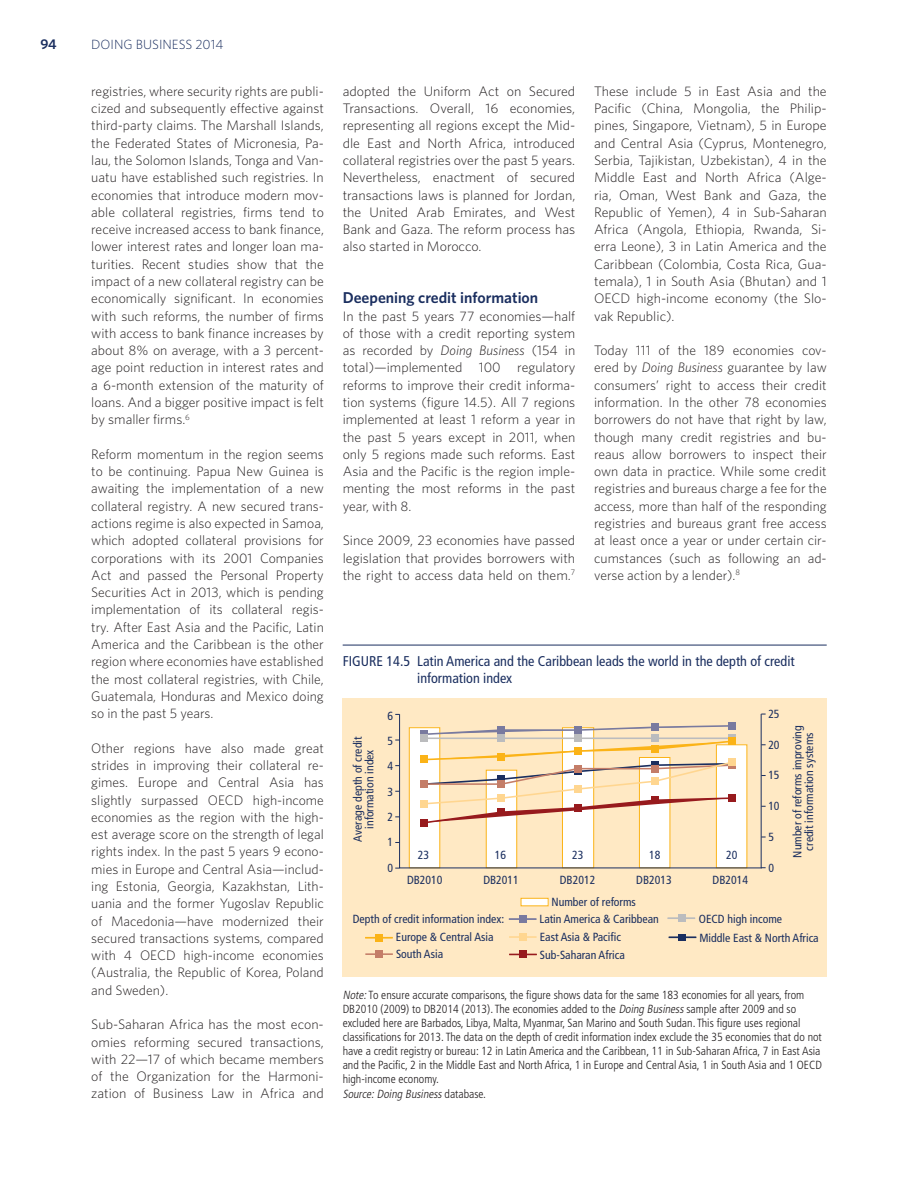
<style>
.page{position:relative;width:918px;height:1188px;background:#fff}
.page>*{position:absolute;margin:0;border:0;box-sizing:border-box;transform-origin:0 0}
.t1{font:600 15.75px "Whitney";color:#1a2e5f}
.t2{font:condensed 14.1px/17px "Frutiger";color:#1a2e5f}
.t3{font:600 14.1px "Whitney";color:#1a2e5f}
.t4{font:300 13.8px/17.2px "Whitney";color:#231f20;text-align:justify}
.t5{font:300 13.35px "Whitney";color:#1a2e5f}
.t6{font:300 condensed 11.85px/14.1px "Frutiger";color:#231f20}
.t7{font:condensed 11.85px/11.9px "Frutiger";color:#1a2e5f;text-align:center}
.s1{font-style:italic}
</style>
<div class="page">
<div style="left:343px;top:699px;width:484px;height:278px;background:#ffe9c4"></div>
<hr style="left:343px;top:645px;width:484px;height:1px;background:#1a2e5f">
<svg style="left:399px;top:713px;width:364px;height:156px"></svg>
<hr style="left:365px;top:953px;width:28px;height:2px;background:#c47d68">
<div style="left:376px;top:951px;width:7px;height:7px;background:#c47d68"></div>
<hr style="left:509px;top:936px;width:28px;height:2px;background:#ffd690">
<div style="left:519px;top:933px;width:8px;height:8px;background:#ffd690"></div>
<hr style="left:509px;top:918px;width:27px;height:2px;background:#797a9f">
<div style="left:519px;top:916px;width:7px;height:7px;background:#797a9f"></div>
<svg style="left:509px;top:954px;width:28px;height:1px"></svg>
<div style="left:520px;top:951px;width:7px;height:7px;background:#971a1d"></div>
<hr style="left:668px;top:917px;width:27px;height:2px;background:#bbbcbe">
<div style="left:678px;top:915px;width:7px;height:7px;background:#bbbcbe"></div>
<svg style="left:365px;top:937px;width:28px;height:1px"></svg>
<div style="left:376px;top:934px;width:7px;height:7px;background:#fbb317"></div>
<svg style="left:669px;top:937px;width:27px;height:1px"></svg>
<div style="left:679px;top:934px;width:7px;height:7px;background:#1a2e5f"></div>
<div style="left:521px;top:898px;width:27px;height:8px;background:#fff"></div>
<div style="left:521px;top:898px;width:27px;height:8px;border:1px solid #fbb317"></div>
<p class="t3" style="left:40px;top:39px;width:18px">94</p>
<p class="t5" style="left:91px;top:39px;width:134px">DOING BUSINESS 2014</p>
<p class="t4" style="left:91px;top:83px;width:234px">registries, where security rights are publi&shy;cized and subsequently effective against third-party claims. The Marshall Islands, the Federated States of Micronesia, Pa&shy;lau, the Solomon Islands, Tonga and Van&shy;uatu have established such registries. In economies that introduce modern mov&shy;able collateral registries, firms tend to receive increased access to bank finance, lower interest rates and longer loan ma&shy;turities. Recent studies show that the impact of a new collateral registry can be economically significant. In economies with such reforms, the number of firms with access to bank finance increases by about 8% on average, with a 3 percent&shy;age point reduction in interest rates and a 6-month extension of the maturity of loans. And a bigger positive impact is felt by smaller firms.<sup>6</sup></p>
<p class="t4" style="left:91px;top:446px;width:234px">Reform momentum in the region seems to be continuing. Papua New Guinea is awaiting the implementation of a new collateral registry. A new secured trans&shy;actions regime is also expected in Samoa, which adopted collateral provisions for corporations with its 2001 Companies Act and passed the Personal Property Securities Act in 2013, which is pending implementation of its collateral regis&shy;try. After East Asia and the Pacific, Latin America and the Caribbean is the other region where economies have established the most collateral registries, with Chile, Guatemala, Honduras and Mexico doing so in the past 5 years.</p>
<p class="t4" style="left:91px;top:740px;width:234px">Other regions have also made great strides in improving their collateral re&shy;gimes. Europe and Central Asia has slightly surpassed OECD high-income economies as the region with the high&shy;est average score on the strength of legal rights index. In the past 5 years 9 econo&shy;mies in Europe and Central Asia—includ&shy;ing Estonia, Georgia, Kazakhstan, Lith&shy;uania and the former Yugoslav Republic of Macedonia—have modernized their secured transactions systems, compared with 4 OECD high-income economies (Australia, the Republic of Korea, Poland and Sweden).</p>
<p class="t4" style="left:91px;top:1017px;width:234px">Sub-Saharan Africa has the most econ&shy;omies reforming secured transactions, with 22—17 of which became members of the Organization for the Harmoni&shy;zation of Business Law in Africa and</p>
<p class="t4" style="left:343px;top:83px;width:234px">adopted the Uniform Act on Secured Transactions. Overall, 16 economies, representing all regions except the Mid&shy;dle East and North Africa, introduced collateral registries over the past 5 years.<br>Nevertheless, enactment of secured transactions laws is planned for Jordan, the United Arab Emirates, and West Bank and Gaza. The reform process has also started in Morocco.</p>
<p class="t1" style="left:343px;top:292px;width:197px">Deepening credit information</p>
<p class="t4" style="left:343px;top:308px;width:234px">In the past 5 years 77 economies—half of those with a credit reporting system as recorded by <span class="s1">Doing Business</span> (154 in total)—implemented 100 regulatory reforms to improve their credit informa&shy;tion systems (figure 14.5). All 7 regions implemented at least 1 reform a year in the past 5 years except in 2011, when only 5 regions made such reforms. East Asia and the Pacific is the region imple&shy;menting the most reforms in the past year, with 8.</p>
<p class="t4" style="left:343px;top:533px;width:234px">Since 2009, 23 economies have passed legislation that provides borrowers with the right to access data held on them.<sup>7</sup></p>
<p class="t4" style="left:594px;top:83px;width:234px">These include 5 in East Asia and the Pacific (China, Mongolia, the Philip&shy;pines, Singapore, Vietnam), 5 in Europe and Central Asia (Cyprus, Montenegro, Serbia, Tajikistan, Uzbekistan), 4 in the Middle East and North Africa (Alge&shy;ria, Oman, West Bank and Gaza, the Republic of Yemen), 4 in Sub-Saharan Africa (Angola, Ethiopia, Rwanda, Si&shy;erra Leone), 3 in Latin America and the Caribbean (Colombia, Costa Rica, Gua&shy;temala), 1 in South Asia (Bhutan) and 1<br>OECD high-income economy (the Slo&shy;vak Republic).</p>
<p class="t4" style="left:594px;top:343px;width:234px">Today 111 of the 189 economies cov&shy;ered by <span class="s1">Doing Business</span> guarantee by law consumers’ right to access their credit information. In the other 78 economies borrowers do not have that right by law, though many credit registries and bu&shy;reaus allow borrowers to inspect their own data in practice. While some credit registries and bureaus charge a fee for the access, more than half of the responding registries and bureaus grant free access at least once a year or under certain cir&shy;cumstances (such as following an ad&shy;verse action by a lender).<sup>8</sup></p>
<p class="t2" style="left:417px;top:654px;width:379px;text-indent:-75px">FIGURE 14.5 Latin America and the Caribbean leads the world in the depth of credit information index</p>
<p class="t7" style="left:387px;top:711px;width:7px">6</p>
<p class="t7" style="left:768px;top:709px;width:13px">25</p>
<p class="t7" style="left:353px;top:842px;width:107px;rotate:-90deg">Average depth of credit information index</p>
<p class="t7" style="left:792px;top:858px;width:134px;rotate:-90deg">Number of reforms improving credit information systems</p>
<p class="t7" style="left:387px;top:736px;width:7px">5</p>
<p class="t7" style="left:768px;top:740px;width:13px">20</p>
<p class="t7" style="left:387px;top:761px;width:7px">4</p>
<p class="t7" style="left:768px;top:770px;width:13px">15</p>
<p class="t7" style="left:387px;top:787px;width:7px">3</p>
<p class="t7" style="left:768px;top:801px;width:13px">10</p>
<p class="t7" style="left:387px;top:812px;width:7px">2</p>
<p class="t7" style="left:768px;top:832px;width:7px">5</p>
<p class="t7" style="left:387px;top:837px;width:7px">1</p>
<p class="t7" style="left:418px;top:850px;width:13px">23</p>
<p class="t7" style="left:495px;top:850px;width:13px">16</p>
<p class="t7" style="left:572px;top:850px;width:13px">23</p>
<p class="t7" style="left:649px;top:850px;width:13px">18</p>
<p class="t7" style="left:726px;top:850px;width:13px">20</p>
<p class="t7" style="left:387px;top:862px;width:7px">0</p>
<p class="t7" style="left:407px;top:875px;width:37px">DB2010</p>
<p class="t7" style="left:483px;top:875px;width:37px">DB2011</p>
<p class="t7" style="left:560px;top:875px;width:37px">DB2012</p>
<p class="t7" style="left:636px;top:875px;width:37px">DB2013</p>
<p class="t7" style="left:713px;top:875px;width:37px">DB2014</p>
<p class="t7" style="left:552px;top:897px;width:86px">Number of reforms</p>
<p class="t7" style="left:768px;top:862px;width:7px">0</p>
<p class="t7" style="left:699px;top:914px;width:85px">OECD high income</p>
<p class="t7" style="left:353px;top:914px;width:153px">Depth of credit information index:</p>
<p class="t7" style="left:396px;top:949px;width:49px">South Asia</p>
<p class="t7" style="left:540px;top:914px;width:121px">Latin America &amp; Caribbean</p>
<p class="t7" style="left:540px;top:950px;width:86px">Sub-Saharan Africa</p>
<p class="t7" style="left:540px;top:932px;width:83px">East Asia &amp; Pacific</p>
<p class="t7" style="left:396px;top:932px;width:99px">Europe &amp; Central Asia</p>
<p class="t7" style="left:699px;top:933px;width:121px">Middle East &amp; North Africa</p>
<p class="t6" style="left:343px;top:988px;width:481px"><span class="s1">Note:</span>To ensure accurate comparisons, the figure shows data for the same 183 economies for all years, from DB2010 (2009) to DB2014 (2013). The economies added to the <span class="s1">Doing Business</span> sample after 2009 and so excluded here are Barbados, Libya, Malta, Myanmar, San Marino and South Sudan. This figure uses regional classifications for 2013. The data on the depth of credit information index exclude the 35 economies that do not have a credit registry or bureau: 12 in Latin America and the Caribbean, 11 in Sub-Saharan Africa, 7 in East Asia and the Pacific, 2 in the Middle East and North Africa, 1 in Europe and Central Asia, 1 in South Asia and 1 OECD high-income economy.<br><span class="s1">Source: Doing Business</span> d a t a b a s e.</p>
</div>
